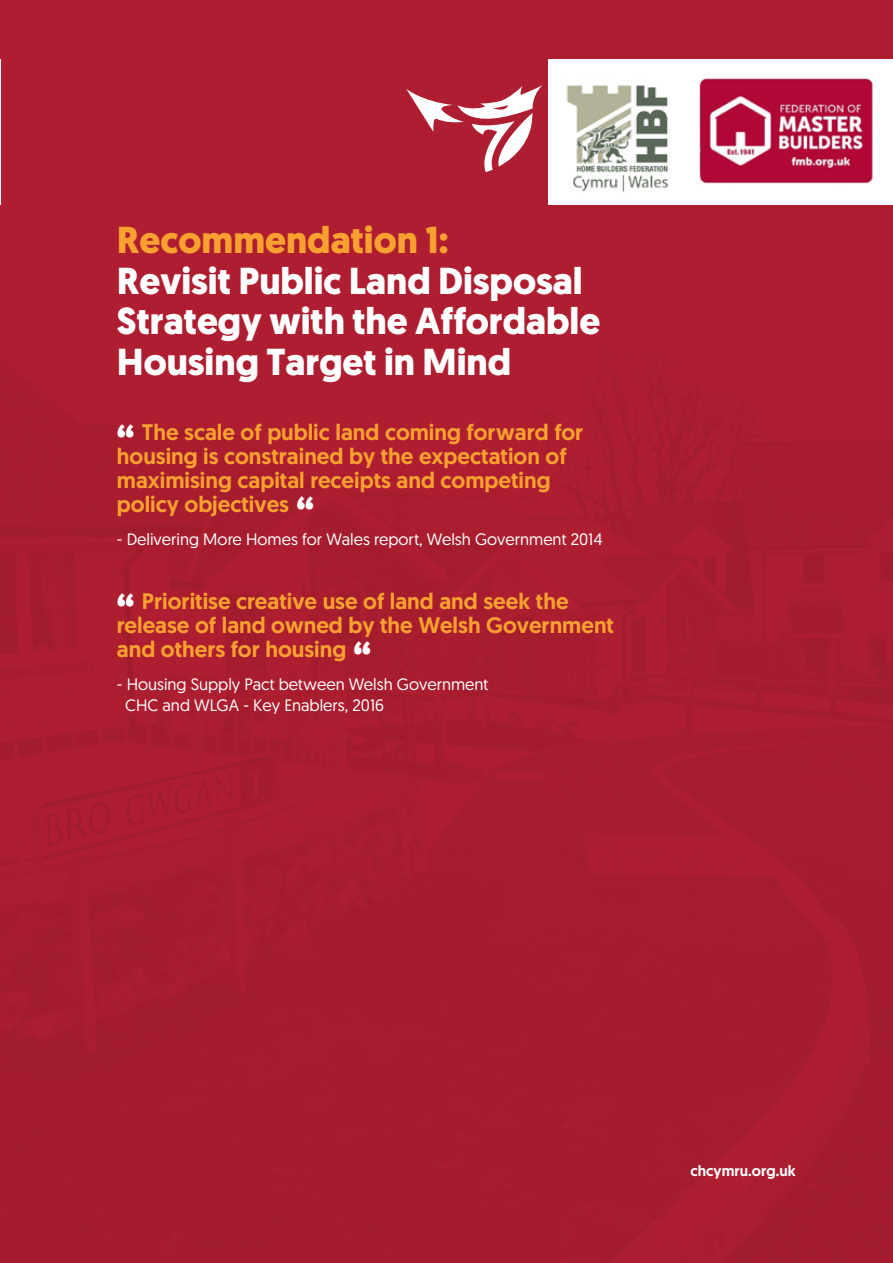
<style>
.page{position:relative;width:893px;height:1263px;background:#a91d2f}
.page>*{position:absolute;margin:0;border:0;box-sizing:border-box;transform-origin:0 0}
.t1{font:700 37.5px/40.5px "Geomanist";color:#fff}
.t2{font:700 37.5px "Geomanist";color:#f9a130}
.t3{font:500 22.5px/24px "Geomanist";color:#f9a130}
.t4{font:16.5px/21px "Geomanist";color:#fff}
.t5{font:500 15px "Geomanist";color:#fff}
.s1{font-weight:700;font-size:37.5px;color:#fff}
</style>
<div class="page">
<hr style="left:0;top:60px;width:1px;height:145px;background:#fff">
<svg style="left:406px;top:85px;width:143px;height:87px"></svg>
<div style="left:549px;top:60px;width:344px;height:145px;background:#fff"></div>
<img style="left:566px;top:85px;width:103px;height:107px">
<img style="left:699px;top:78px;width:174px;height:106px">
<h1 class="t2" style="left:117px;top:215px;width:333px">Recommendation 1:</h1>
<h1 class="t1" style="left:117px;top:261px;width:485px">Revisit Public Land Disposal<br>Strategy with the Affordable<br>Housing Target in Mind</h1>
<p class="t3" style="left:117px;top:419px;width:468px"><span class="s1">“</span> The scale of public land coming forward for housing is constrained by the expectation of maximising capital receipts and competing policy objectives <span class="s1">“</span></p>
<p class="t4" style="left:117px;top:528px;width:487px">- Delivering More Homes for Wales report, Welsh Government 2014</p>
<p class="t3" style="left:117px;top:589px;width:499px"><span class="s1">“</span> Prioritise creative use of land and seek the release of land owned by the Welsh Government and others for housing <span class="s1">“</span></p>
<p class="t4" style="left:125px;top:673px;width:365px;text-indent:-8px">- Housing Supply Pact between Welsh Government<br>CHC and WLGA - Key Enablers, 2016</p>
<p class="t5" style="left:690px;top:1160px;width:107px">chcymru.org.uk</p>
</div>
